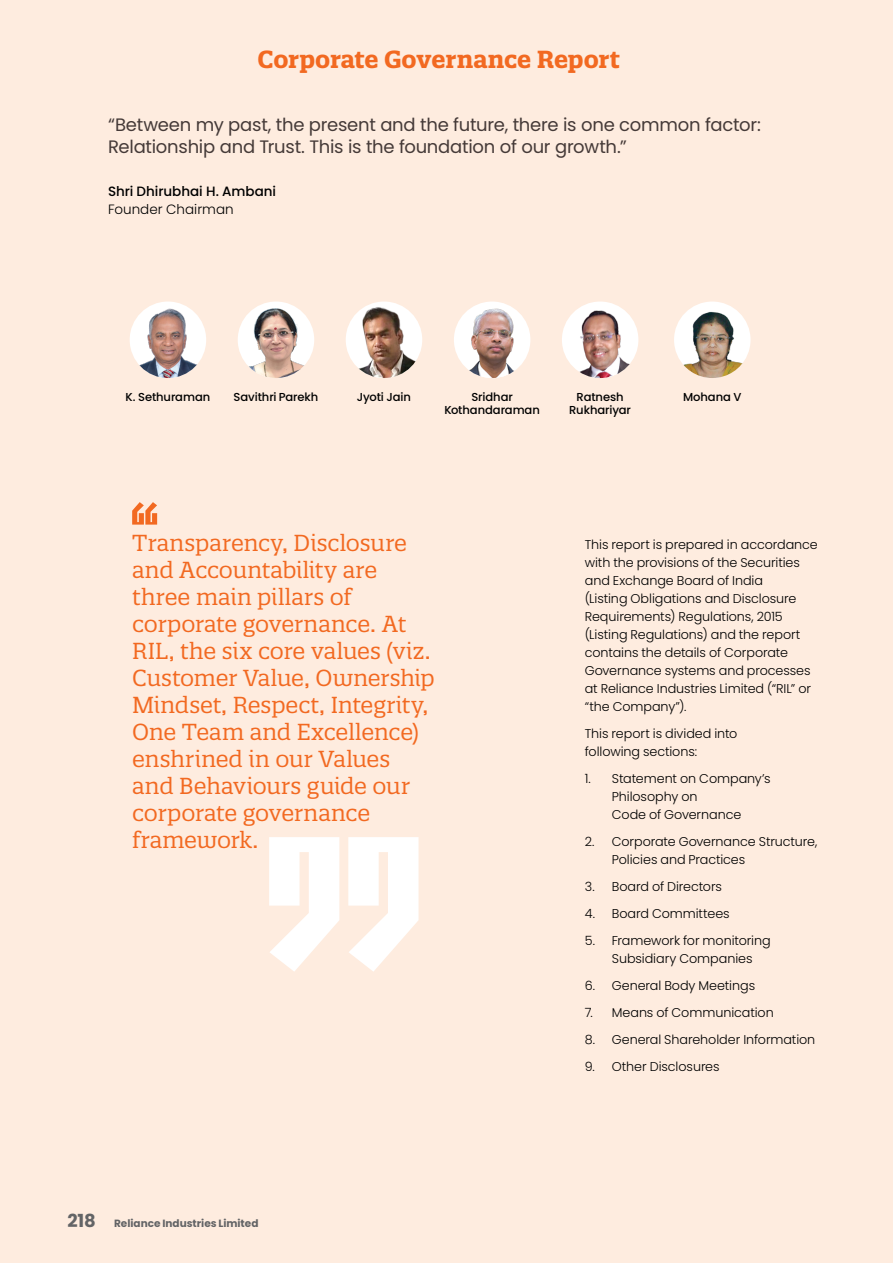
<style>
.page{position:relative;width:893px;height:1263px;background:#feecdf}
.page>*{position:absolute;margin:0;border:0;box-sizing:border-box;transform-origin:0 0}
.pg_title_1{font:700 24px "Quatro Slab";letter-spacing:-.005em;color:#f26921}
.Intro__Quatro{font:22.5px/27px "Quatro Slab";letter-spacing:-.005em;color:#f26921}
.Intro_big{font:18px/22.5px "Poppins";letter-spacing:-.015em;color:#453a38}
.t1{font:500 13.5px "Poppins";letter-spacing:-.005em;color:#000}
.t2{font:300 13.5px "Poppins";color:#000}
.Body_copy{font:300 12.75px/18px "Poppins";letter-spacing:-.005em;color:#000}
.small_body{font:500 11.55px/13.5px "Poppins";letter-spacing:-.01em;color:#000;text-align:center}
.t3{font:700 10.5px "Poppins";color:#636466}
.s1{font-size:18px}
</style>
<div class="page">
<svg style="left:348px;top:837px;width:71px;height:135px"></svg>
<svg style="left:269px;top:837px;width:70px;height:135px"></svg>
<svg style="left:132px;top:502px;width:25px;height:23px"></svg>
<img style="left:346px;top:302px;width:76px;height:76px;border-radius:38px">
<img style="left:562px;top:302px;width:76px;height:76px;border-radius:38px">
<img style="left:454px;top:302px;width:76px;height:76px;border-radius:38px">
<img style="left:130px;top:302px;width:76px;height:76px;border-radius:38px">
<img style="left:238px;top:303px;width:76px;height:75px">
<div style="left:674px;top:302px;width:76px;height:76px;background:#fff;border-radius:50%"></div>
<img style="left:677px;top:309px;width:70px;height:69px">
<p class="pg_title_1" style="left:257px;top:44px;width:364px">Corporate Governance Report</p>
<p class="Intro_big" style="left:108px;top:113px;width:654px">“Between my past, the present and the future, there is one common factor:<br>Relationship and Trust. This is the foundation of our growth.”</p>
<p class="t1" style="left:108px;top:183px;width:170px">Shri Dhirubhai H. Ambani</p>
<p class="t2" style="left:108px;top:201px;width:127px">Founder Chairman</p>
<p class="small_body" style="left:126px;top:390px;width:86px">K. Sethuraman</p>
<p class="small_body" style="left:234px;top:390px;width:86px">Savithri Parekh</p>
<p class="small_body" style="left:357px;top:390px;width:56px">Jyoti Jain</p>
<p class="small_body" style="left:444px;top:390px;width:97px">Sridhar<br>Kothandaraman</p>
<p class="small_body" style="left:569px;top:390px;width:63px">Ratnesh<br>Rukhariyar</p>
<p class="small_body" style="left:683px;top:390px;width:60px">Mohana V</p>
<p class="Intro__Quatro" style="left:132px;top:530px;width:304px">Transparency, Disclosure and Accountability are three main pillars of corporate governance. At<br>RIL, the six core values (viz.<br>Customer Value, Ownership<br>Mindset, Respect, Integrity,<br>One Team and Excellence) enshrined in our Values and Behaviours guide our corporate governance framework.</p>
<p class="Body_copy" style="left:585px;top:536px;width:235px">This report is prepared in accordance with the provisions of the Securities and Exchange Board of India<br>(Listing Obligations and Disclosure Requirements) Regulations, 2015 (Listing Regulations) and the report contains the details of Corporate Governance systems and processes at Reliance Industries Limited (“RIL” or “the Company”).</p>
<p class="Body_copy" style="left:585px;top:725px;width:154px">This report is divided into following sections:</p>
<p class="Body_copy" style="left:612px;top:770px;width:160px;text-indent:-27px">1. Statement on Company’s<br>Philosophy on<br>Code of Governance</p>
<p class="Body_copy" style="left:612px;top:833px;width:207px;text-indent:-27px">2. Corporate Governance Structure,<br>Policies and Practices</p>
<p class="Body_copy" style="left:585px;top:878px;width:139px">3. Board of Directors</p>
<p class="Body_copy" style="left:585px;top:905px;width:146px">4. Board Committees</p>
<p class="Body_copy" style="left:612px;top:932px;width:160px;text-indent:-27px">5. Framework for monitoring<br>Subsidiary Companies</p>
<p class="Body_copy" style="left:585px;top:977px;width:172px">6. General Body Meetings</p>
<p class="Body_copy" style="left:585px;top:1004px;width:190px">7. Means of Communication</p>
<p class="Body_copy" style="left:585px;top:1031px;width:232px">8. General Shareholder Information</p>
<p class="Body_copy" style="left:585px;top:1058px;width:136px">9. Other Disclosures</p>
<p class="t3" style="left:67px;top:1217px;width:192px"><span class="s1">218</span> Reliance Industries Limited</p>
</div>
